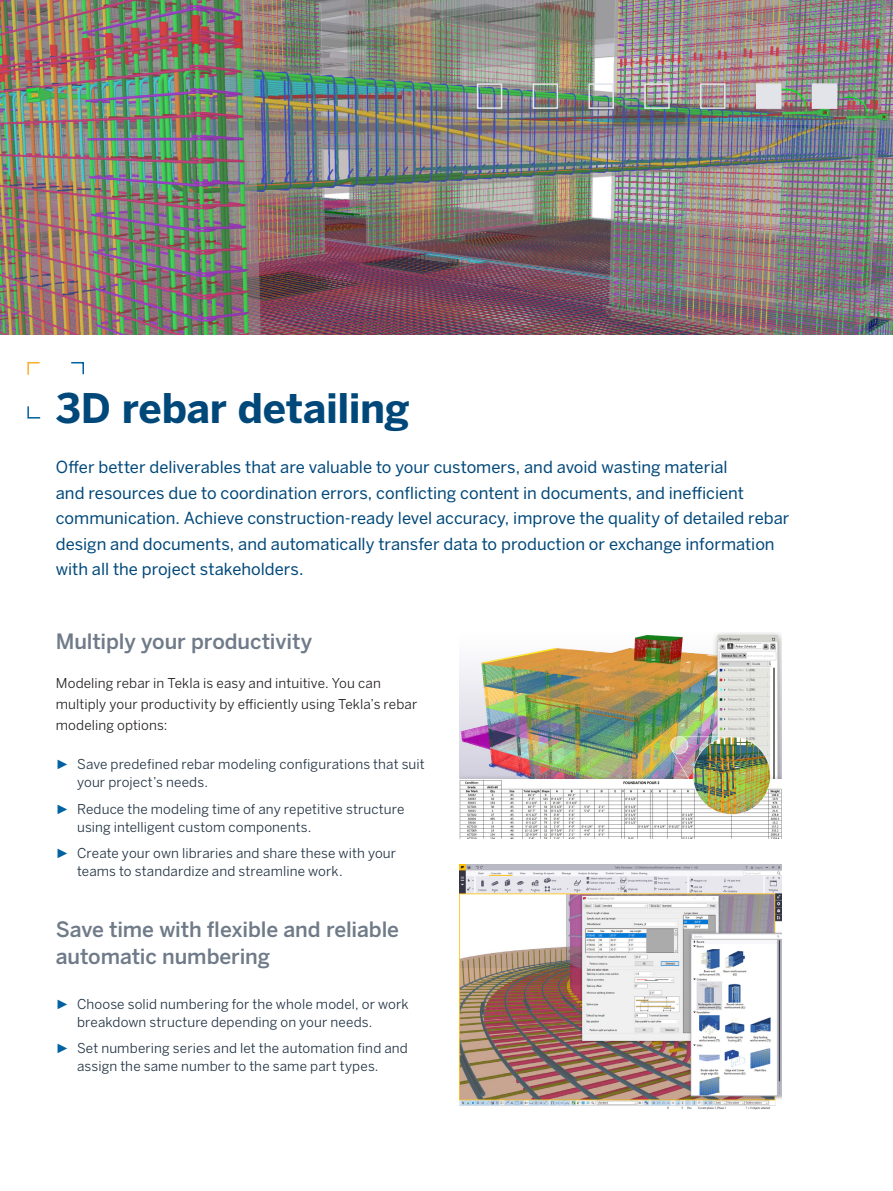
<style>
.page{position:relative;width:893px;height:1191px;background:#fff}
.page>*{position:absolute;margin:0;border:0;box-sizing:border-box;transform-origin:0 0}
.H2_2021{font:700 40.5px "Benton Sans";letter-spacing:-.005em;color:#01487a}
.H4_2021{font:500 21px/27px "Benton Sans";letter-spacing:-.005em;color:#707b89}
.P_Hero{font:16.5px/25.5px "Benton Sans";color:#01487a}
.t1{font:13.5px/18px "Benton Sans";letter-spacing:.01em;color:#213242}
.P_Body_Regular_2021{font:13.5px/21px "Benton Sans";letter-spacing:.01em;color:#231f20}
.s1{font-family:"Arial";color:#0162a2}
</style>
<div class="page">
<img style="left:0;top:0;width:893px;height:335px">
<img style="left:459px;top:864px;width:322px;height:245px">
<img style="left:459px;top:633px;width:322px;height:205px">
<div style="left:477px;top:83px;width:25px;height:26px;border:2px solid #e2e4e9"></div>
<div style="left:533px;top:83px;width:25px;height:26px;border:2px solid #e2e4e9"></div>
<div style="left:588px;top:83px;width:26px;height:26px;border:2px solid #e2e4e9"></div>
<div style="left:644px;top:83px;width:26px;height:26px;border:2px solid #e2e4e9"></div>
<div style="left:756px;top:83px;width:25px;height:26px;background:#e2e4e9;border:2px solid #e2e4e9"></div>
<div style="left:812px;top:83px;width:25px;height:26px;background:#e2e4e9;border:2px solid #e2e4e9"></div>
<div style="left:700px;top:83px;width:25px;height:26px;border:2px solid #e2e4e9"></div>
<svg style="left:27px;top:362px;width:13px;height:13px"></svg>
<svg style="left:27px;top:406px;width:14px;height:13px"></svg>
<svg style="left:71px;top:362px;width:13px;height:13px"></svg>
<p class="H2_2021" style="left:56px;top:382px;width:356px">3D rebar detailing</p>
<p class="P_Hero" style="left:56px;top:455px;width:735px">Offer better deliverables that are valuable to your customers, and avoid wasting material<br>and resources due to coordination errors, conflicting content in documents, and inefficient communication. Achieve construction-ready level accuracy, improve the quality of detailed rebar design and documents, and automatically transfer data to production or exchange information with all the project stakeholders.</p>
<p class="H4_2021" style="left:56px;top:627px;width:258px">Multiply your productivity</p>
<p class="P_Body_Regular_2021" style="left:56px;top:672px;width:363px">Modeling rebar in Tekla is easy and intuitive. You can multiply your productivity by efficiently using Tekla’s rebar modeling options:</p>
<p class="t1" style="left:77px;top:755px;width:349px;text-indent:-21px"><span class="s1">►</span> Save predefined rebar modeling configurations that suit your project’s needs.</p>
<p class="t1" style="left:77px;top:799px;width:329px;text-indent:-21px"><span class="s1">►</span> Reduce the modeling time of any repetitive structure using intelligent custom components.</p>
<p class="t1" style="left:77px;top:844px;width:321px;text-indent:-21px"><span class="s1">►</span> Create your own libraries and share these with your teams to standardize and streamline work.</p>
<p class="H4_2021" style="left:56px;top:915px;width:345px">Save time with flexible and reliable automatic numbering</p>
<p class="t1" style="left:77px;top:994px;width:333px;text-indent:-21px"><span class="s1">►</span> Choose solid numbering for the whole model, or work breakdown structure depending on your needs.</p>
<p class="t1" style="left:56px;top:1039px;width:354px;text-align:center"><span class="s1">►</span> Set numbering series and let the automation find and assign the same number to the same part types.</p>
</div>
